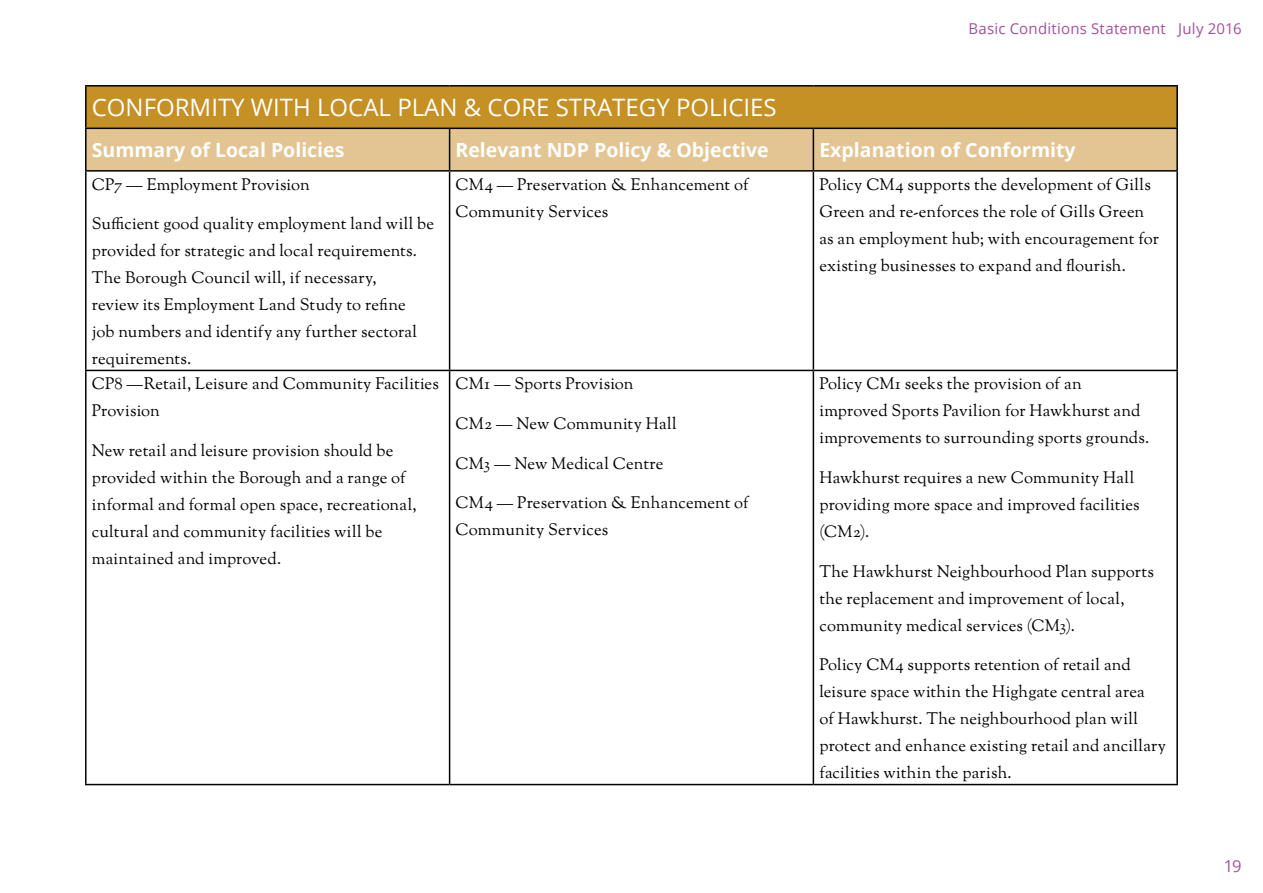
<style>
.page{position:relative;width:1263px;height:893px;background:#fff}
.page>*{position:absolute;margin:0;border:0;box-sizing:border-box;transform-origin:0 0}
.t1{font:24px "Open Sans";color:#fff}
.t2{font:700 19.5px "Open Sans";color:#fff}
.t3{font:16.5px/27px "Goudy St M";letter-spacing:.005em;color:#000}
.t4{font:16.5px "Open Sans";color:#a3519a}
.t5{font:15px "Open Sans";letter-spacing:.015em;color:#a3519a}
</style>
<div class="page">
<div style="left:86px;top:86px;width:1091px;height:42px;background:#c59024"></div>
<div style="left:87px;top:129px;width:1089px;height:41px;background:#e2c592"></div>
<hr style="left:85px;top:85px;width:365px;height:2px;background:#000">
<hr style="left:85px;top:87px;width:2px;height:41px;background:#000">
<hr style="left:450px;top:85px;width:363px;height:2px;background:#000">
<hr style="left:813px;top:85px;width:365px;height:2px;background:#000">
<hr style="left:1176px;top:87px;width:2px;height:41px;background:#000">
<hr style="left:85px;top:128px;width:365px;height:1px;background:#000">
<hr style="left:85px;top:129px;width:2px;height:41px;background:#000">
<hr style="left:450px;top:128px;width:363px;height:1px;background:#000">
<hr style="left:449px;top:129px;width:1px;height:41px;background:#000">
<hr style="left:813px;top:128px;width:365px;height:1px;background:#000">
<hr style="left:813px;top:129px;width:1px;height:41px;background:#000">
<hr style="left:1176px;top:129px;width:2px;height:41px;background:#000">
<hr style="left:85px;top:170px;width:365px;height:2px;background:#000">
<hr style="left:85px;top:172px;width:2px;height:198px;background:#000">
<hr style="left:450px;top:170px;width:363px;height:2px;background:#000">
<hr style="left:449px;top:172px;width:1px;height:198px;background:#000">
<hr style="left:813px;top:170px;width:365px;height:2px;background:#000">
<hr style="left:813px;top:172px;width:1px;height:198px;background:#000">
<hr style="left:1176px;top:172px;width:2px;height:198px;background:#000">
<hr style="left:85px;top:370px;width:365px;height:1px;background:#000">
<hr style="left:85px;top:371px;width:2px;height:413px;background:#000">
<hr style="left:450px;top:370px;width:363px;height:1px;background:#000">
<hr style="left:449px;top:371px;width:1px;height:413px;background:#000">
<hr style="left:813px;top:370px;width:365px;height:1px;background:#000">
<hr style="left:813px;top:371px;width:1px;height:413px;background:#000">
<hr style="left:1176px;top:371px;width:2px;height:413px;background:#000">
<hr style="left:85px;top:784px;width:365px;height:1px;background:#000">
<hr style="left:450px;top:784px;width:363px;height:1px;background:#000">
<hr style="left:813px;top:784px;width:365px;height:1px;background:#000">
<p class="t5" style="left:968px;top:18px;width:275px">Basic Conditions Statement July 2016</p>
<h1 class="t1" style="left:92px;top:91px;width:686px">CONFORMITY WITH LOCAL PLAN &amp; CORE STRATEGY POLICIES</h1>
<p class="t2" style="left:92px;top:136px;width:254px">Summary of Local Policies</p>
<p class="t2" style="left:456px;top:136px;width:315px">Relevant NDP Policy &amp; Objective</p>
<p class="t2" style="left:819px;top:136px;width:258px">Explanation of Conformity</p>
<p class="t3" style="left:92px;top:172px;width:220px">CP7 — Employment Provision</p>
<p class="t3" style="left:92px;top:212px;width:344px">Sufficient good quality employment land will be provided for strategic and local requirements.<br>The Borough Council will, if necessary,<br>review its Employment Land Study to refine<br>job numbers and identify any further sectoral requirements.</p>
<p class="t3" style="left:456px;top:172px;width:295px">CM4 — Preservation &amp; Enhancement of<br>Community Services</p>
<p class="t3" style="left:819px;top:172px;width:341px">Policy CM4 supports the development of Gills Green and re-enforces the role of Gills Green as an employment hub; with encouragement for existing businesses to expand and flourish.</p>
<p class="t3" style="left:92px;top:371px;width:349px">CP8 —Retail, Leisure and Community Facilities<br>Provision</p>
<p class="t3" style="left:92px;top:438px;width:326px">New retail and leisure provision should be provided within the Borough and a range of informal and formal open space, recreational, cultural and community facilities will be maintained and improved.</p>
<p class="t3" style="left:456px;top:371px;width:180px">CM1 — Sports Provision</p>
<p class="t3" style="left:456px;top:411px;width:223px">CM2 — New Community Hall</p>
<p class="t3" style="left:456px;top:451px;width:209px">CM3 — New Medical Centre</p>
<p class="t3" style="left:456px;top:491px;width:295px">CM4 — Preservation &amp; Enhancement of<br>Community Services</p>
<p class="t3" style="left:819px;top:371px;width:331px">Policy CM1 seeks the provision of an improved Sports Pavilion for Hawkhurst and improvements to surrounding sports grounds.</p>
<p class="t3" style="left:819px;top:465px;width:322px">Hawkhurst requires a new Community Hall providing more space and improved facilities (CM2).</p>
<p class="t3" style="left:819px;top:559px;width:336px">The Hawkhurst Neighbourhood Plan supports the replacement and improvement of local, community medical services (CM3).</p>
<p class="t3" style="left:819px;top:653px;width:348px">Policy CM4 supports retention of retail and leisure space within the Highgate central area<br>of Hawkhurst. The neighbourhood plan will protect and enhance existing retail and ancillary facilities within the parish.</p>
<p class="t4" style="left:1224px;top:854px;width:20px">19</p>
</div>
